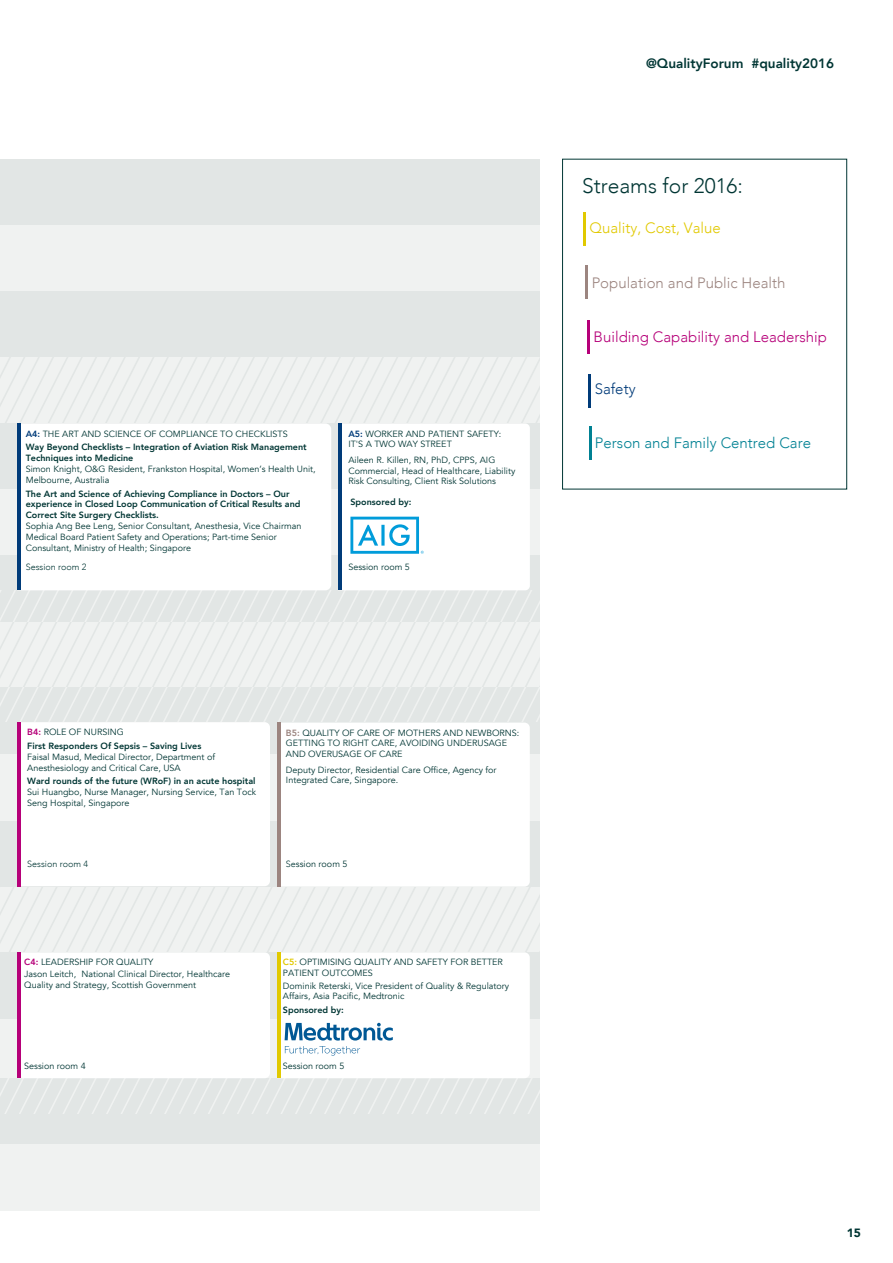
<style>
.page{position:relative;width:893px;height:1263px;background:#fff}
.page>*{position:absolute;margin:0;border:0;box-sizing:border-box;transform-origin:0 0}
.t1{font:300 21px "Avenir";color:#013634}
.t2{font:300 15px "Avenir";color:#b60079}
.t3{font:300 15px "Avenir";color:#008193}
.t4{font:300 15px "Avenir";color:#9c8580}
.t5{font:300 15px "Avenir";color:#e1c900}
.t6{font:300 15px "Avenir";color:#003b79}
.t7{font:800 13.5px "Avenir";color:#013634}
.t8{font:900 12px "Avenir";color:#013634}
.t9{font:9px/10.8px "Avenir";color:#013634}
.t10{font:800 9px/13.8px "Avenir";color:#013634}
.t11{font:300 9px "Avenir";color:#013634}
.s1{color:#003b79}
.s2{font-weight:400}
.s3{font-weight:800;color:#003b79}
.s4{color:#b60079}
.s5{font-weight:800;color:#9c8580}
.s6{font-weight:300}
.s7{font-weight:800;color:#b60079}
.s8{font-weight:800;color:#e1c900}
</style>
<div class="page">
<div style="left:562px;top:159px;width:285px;height:330px;border:1px solid #013634"></div>
<div style="left:0;top:1078px;width:539px;height:66px;background:#e2e6e5"></div>
<div style="left:0;top:159px;width:539px;height:66px;background:#e2e6e5"></div>
<div style="left:0;top:225px;width:539px;height:66px;background:#f0f2f1"></div>
<div style="left:0;top:291px;width:539px;height:66px;background:#e2e6e5"></div>
<div style="left:0;top:1144px;width:539px;height:66px;background:#f0f2f1"></div>
<hr style="left:583px;top:213px;width:3px;height:33px;background:#e1c900">
<hr style="left:585px;top:265px;width:3px;height:34px;background:#9c8580">
<hr style="left:587px;top:320px;width:3px;height:33px;background:#b60079">
<hr style="left:589px;top:427px;width:3px;height:33px;background:#008193">
<hr style="left:588px;top:374px;width:3px;height:33px;background:#003b79">
<svg style="left:0;top:357px;width:539px;height:756px"></svg>
<p class="t10" style="left:26px;top:427px;width:283px"><span class="s1">A4:</span> <span class="s2">THE ART AND SCIENCE OF COMPLIANCE TO CHECKLISTS<br></span>Way Beyond Checklists – Integration of Aviation Risk Management</p>
<p class="t10" style="left:26px;top:451px;width:109px">Techniques into Medicine</p>
<p class="t9" style="left:26px;top:464px;width:292px">Simon Knight, O&amp;G Resident, Frankston Hospital, Women’s Health Unit,<br>Melbourne, Australia</p>
<p class="t10" style="left:26px;top:488px;width:276px;line-height:10.8px">The Art and Science of Achieving Compliance in Doctors – Our experience in Closed Loop Communication of Critical Results and<br>Correct Site Surgery Checklists.</p>
<p class="t9" style="left:26px;top:521px;width:277px">Sophia Ang Bee Leng, Senior Consultant, Anesthesia, Vice Chairman<br>Medical Board Patient Safety and Operations; Part-time Senior<br>Consultant, Ministry of Health; Singapore</p>
<p class="t11" style="left:26px;top:562px;width:62px">Session room 2</p>
<p class="t9" style="left:348px;top:428px;width:155px"><span class="s3">A5:</span> WORKER AND PATIENT SAFETY:<br>IT'S A TWO WAY STREET</p>
<p class="t9" style="left:348px;top:454px;width:169px">Aileen R. Killen, RN, PhD, CPPS, AIG<br>Commercial, Head of Healthcare, Liability<br>Risk Consulting, Client Risk Solutions</p>
<p class="t10" style="left:350px;top:494px;width:63px">Sponsored by:</p>
<p class="t9" style="left:348px;top:561px;width:63px">Session room 5</p>
<p class="t10" style="left:27px;top:725px;width:176px"><span class="s4">B4:</span> <span class="s2">ROLE OF NURSING<br></span>First Responders Of Sepsis – Saving Lives</p>
<p class="t9" style="left:27px;top:751px;width:189px">Faisal Masud, Medical Director, Department of<br>Anesthesiology and Critical Care, USA</p>
<p class="t10" style="left:27px;top:774px;width:230px">Ward rounds of the future (WRoF) in an acute hospital</p>
<p class="t9" style="left:27px;top:787px;width:230px">Sui Huangbo, Nurse Manager, Nursing Service, Tan Tock<br>Seng Hospital, Singapore</p>
<p class="t11" style="left:27px;top:859px;width:62px">Session room 4</p>
<p class="t9" style="left:286px;top:727px;width:235px"><span class="s5">B5:</span> QUALITY OF CARE OF MOTHERS AND NEWBORNS:<br>GETTING TO RIGHT CARE, AVOIDING UNDERUSAGE<br>AND OVERUSAGE OF CARE</p>
<p class="t9" style="left:286px;top:764px;width:212px">Deputy Director, Residential Care Office, Agency for<br>Integrated Care, Singapore.</p>
<p class="t9" style="left:286px;top:858px;width:63px"><span class="s6">Se</span>ssion room 5</p>
<p class="t9" style="left:24px;top:956px;width:208px;line-height:12.3px"><span class="s7">C4:</span> LEADERSHIP FOR QUALITY<br>Jason Leitch, National Clinical Director, Healthcare</p>
<p class="t9" style="left:24px;top:980px;width:174px">Quality and Strategy, Scottish Government</p>
<p class="t9" style="left:24px;top:1061px;width:63px">Session room 4</p>
<p class="t9" style="left:283px;top:957px;width:221px"><span class="s8">C5:</span> OPTIMISING QUALITY AND SAFETY FOR BETTER<br>PATIENT OUTCOMES</p>
<p class="t9" style="left:283px;top:980px;width:228px">Dominik Reterski, Vice President of Quality &amp; Regulatory<br>Affairs, Asia Pacific, Medtronic</p>
<p class="t10" style="left:283px;top:1003px;width:63px">Sponsored by:</p>
<p class="t9" style="left:283px;top:1061px;width:63px">Session room 5</p>
<h3 class="t7" style="left:646px;top:52px;width:190px">@QualityForum #quality2016</h3>
<h1 class="t1" style="left:582px;top:173px;width:162px">Streams for 2016:</h1>
<h2 class="t5" style="left:590px;top:219px;width:133px">Quality, Cost, Value</h2>
<h2 class="t4" style="left:592px;top:274px;width:195px">Population and Public Health</h2>
<h2 class="t2" style="left:594px;top:328px;width:235px">Building Capability and Leadership</h2>
<h2 class="t6" style="left:595px;top:380px;width:42px">Safety</h2>
<h2 class="t3" style="left:595px;top:434px;width:218px">Person and Family Centred Care</h2>
<h3 class="t8" style="left:847px;top:1223px;width:16px">15</h3>
</div>
